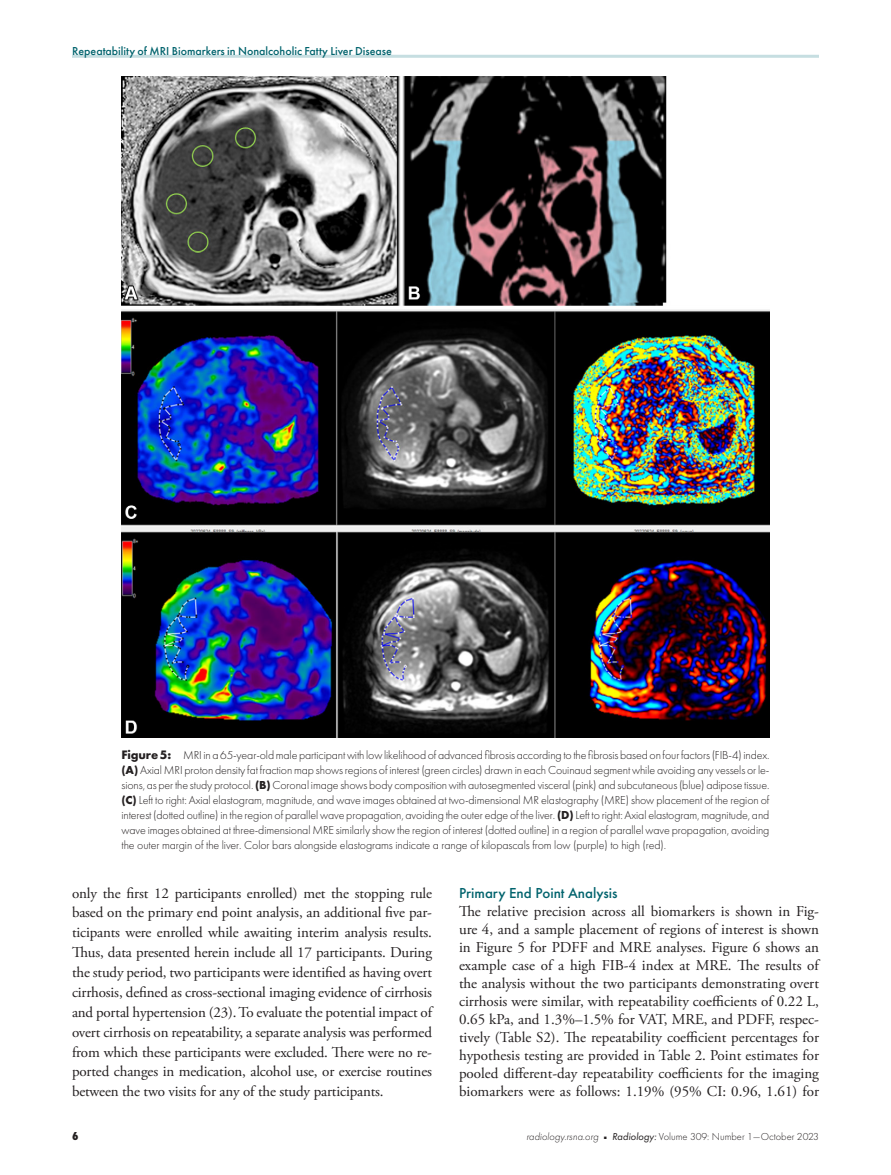
<style>
.page{position:relative;width:891px;height:1175px;background:#fff}
.page>*{position:absolute;margin:0;border:0;box-sizing:border-box;transform-origin:0 0}
.t1{font:15px/19.8px "Adobe Garamond Pro";letter-spacing:-.01em;color:#231f20;text-align:justify}
.t2{font:500 15px "Futura PT";color:#00636d}
.t3{font:300 12px/15px "Futura PT";letter-spacing:-.01em;color:#231f20;text-align:justify}
.t4{font:500 12px "Futura PT";color:#00636d}
.t5{font:800 12px "Futura PT Cond";color:#231f20}
.t6{font:300 10.5px "Futura PT";color:#231f20}
.s1{font-weight:700;font-size:12.75px}
.s2{font-weight:700}
.s3{font-style:italic}
.s4{font-weight:400;font-style:italic}
</style>
<div class="page">
<hr style="left:72px;top:55px;width:747px;height:3px;background:#c6dee1">
<img style="left:122px;top:76px;width:648px;height:661px">
<p class="t4" style="left:72px;top:44px;width:322px">Repeatability of MRI Biomarkers in Nonalcoholic Fatty Liver Disease</p>
<p class="t3" style="left:122px;top:747px;width:650px"><span class="s1">Figure 5:</span> MRI in a 65-year-old male participant with low likelihood of advanced fibrosis according to the fibrosis based on four factors (FIB-4) index. <span class="s2">(A)</span> Axial MRI proton density fat fraction map shows regions of interest (green circles) drawn in each Couinaud segment while avoiding any vessels or le&shy;sions, as per the study protocol. <span class="s2">(B)</span> Coronal image shows body composition with autosegmented visceral (pink) and subcutaneous (blue) adipose tissue. <span class="s2">(C)</span> Left to right: Axial elastogram, magnitude, and wave images obtained at two-dimensional MR elastography (MRE) show placement of the region of interest (dotted outline) in the region of parallel wave propagation, avoiding the outer edge of the liver. <span class="s2">(D)</span> Left to right: Axial elastogram, magnitude, and wave images obtained at three-dimensional MRE similarly show the region of interest (dotted outline) in a region of parallel wave propagation, avoiding the outer margin of the liver. Color bars alongside elastograms indicate a range of kilopascals from low (purple) to high (red).</p>
<p class="t1" style="left:72px;top:883px;width:362px">only the first 12 participants enrolled) met the stopping rule based on the primary end point analysis, an additional five par&shy;ticipants were enrolled while awaiting interim analysis results.<br>Thus, data presented herein include all 17 participants. During the study period, two participants were identified as having overt cirrhosis, defined as cross-sectional imaging evidence of cirrhosis and portal hypertension (23). To evaluate the potential impact of overt cirrhosis on repeatability, a separate analysis was performed from which these participants were excluded. There were no re&shy;ported changes in medication, alcohol use, or exercise routines between the two visits for any of the study participants.</p>
<p class="t2" style="left:459px;top:884px;width:160px">Primary End Point Analysis</p>
<p class="t1" style="left:459px;top:903px;width:362px;line-height:18px">The relative precision across all biomarkers is shown in Fig&shy;ure 4, and a sample placement of regions of interest is shown in Figure 5 for PDFF and MRE analyses. Figure 6 shows an example case of a high FIB-4 index at MRE. The results of the analysis without the two participants demonstrating overt cirrhosis were similar, with repeatability coefficients of 0.22 L, 0.65 kPa, and 1.3%–1.5% for VAT, MRE, and PDFF, respec&shy;tively (Table S2). The repeatability coefficient percentages for hypothesis testing are provided in Table 2. Point estimates for pooled different-day repeatability coefficients for the imaging biomarkers were as follows: 1.19% (95% CI: 0.96, 1.61) for</p>
<p class="t5" style="left:72px;top:1129px;width:8px">6</p>
<p class="t6" style="left:526px;top:1131px;width:294px"><span class="s3">radiology.rsna.org</span> <sup>■</sup> <span class="s4">Radiology:</span> Volume 309: Number 1—October 2023</p>
</div>
